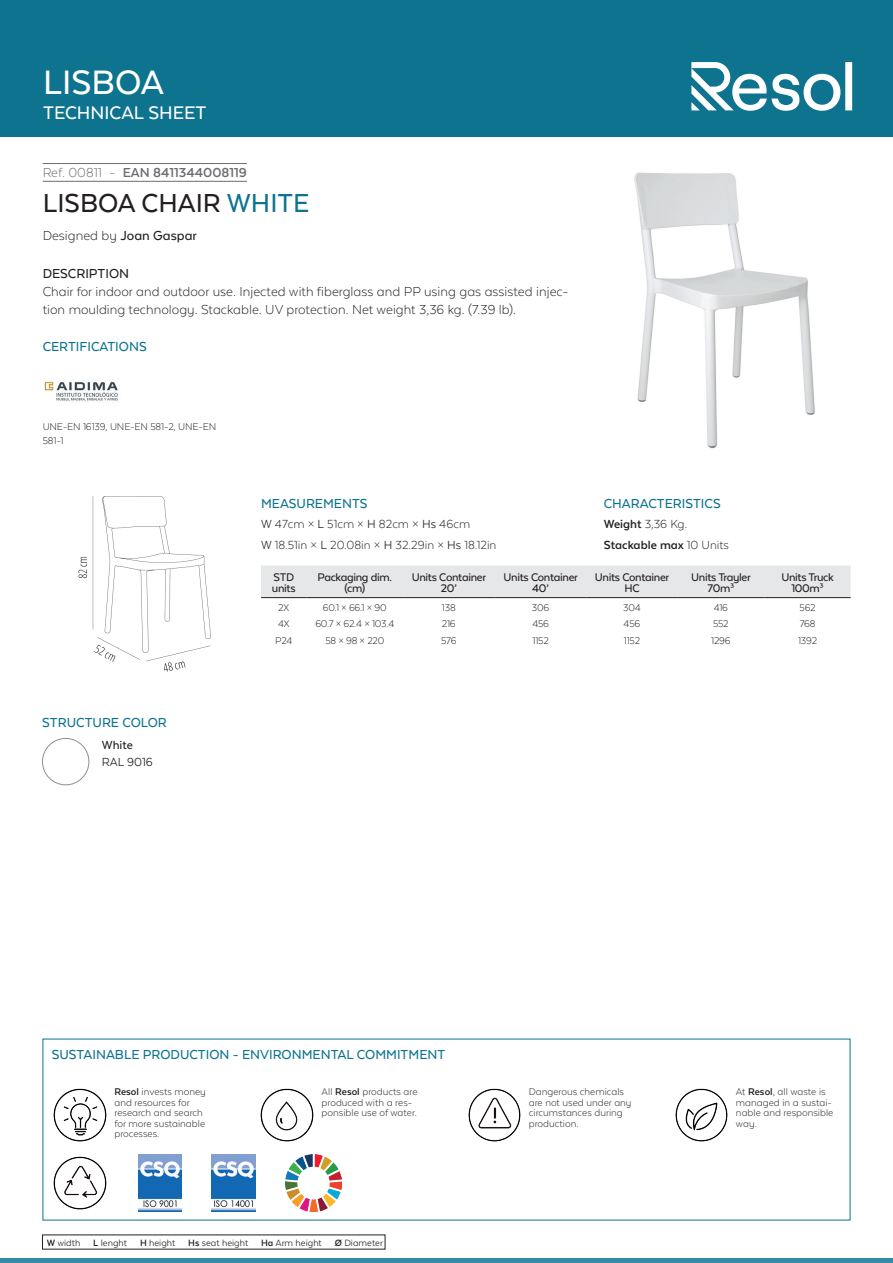
<style>
.page{position:relative;width:893px;height:1263px;background:#fff}
.page>*{position:absolute;margin:0;border:0;box-sizing:border-box;transform-origin:0 0}
.t1{font:500 39px "Texta Alt";color:#fff}
.t2{font:500 30px "Texta Alt";color:#231f20}
.t3{font:500 21px "Texta Alt";color:#fff}
.t4{font:300 15px/18px "Texta Alt";color:#231f20}
.t5{font:500 15px "Texta Alt";color:#0d738f}
.t6{font:700 15px "Texta Alt";color:#6c6d70}
.t7{font:500 15px "Texta Alt";color:#231f20}
.t8{font:300 13.5px/20.4px "Texta Alt";color:#231f20}
.t9{font:700 13.5px/20.4px "Texta Alt";color:#231f20}
.t10{font:13.5px "Texta Alt";color:#231f20}
.t11{font:500 13.5px "Texta Alt";color:#231f20}
.t12{font:500 12.75px/10.5px "Texta Alt";letter-spacing:-.025em;color:#231f20;text-align:center}
.t13{font:300 11.25px/10.5px "Texta Alt";color:#231f20}
.t14{font:10.5px "Texta Alt";color:#231f20}
.s1{font-weight:300}
.s2{color:#0d738f}
.s3{font-weight:500}
.s4{font-weight:400}
.s5{font-weight:700}
</style>
<div class="page">
<div style="left:0;top:0;width:893px;height:137px;background:#0d738f"></div>
<hr style="left:0;top:1259px;width:893px;height:4px;background:#348ea3">
<svg style="left:691px;top:62px;width:161px;height:49px"></svg>
<hr style="left:43px;top:163px;width:204px;height:1px;background:#6c6d70">
<hr style="left:43px;top:181px;width:204px;height:1px;background:#6c6d70">
<img style="left:44px;top:381px;width:74px;height:20px">
<img style="left:634px;top:172px;width:181px;height:277px">
<img style="left:42px;top:738px;width:47px;height:47px;border-radius:23px">
<div style="left:42px;top:738px;width:47px;height:47px;border:1px solid #89948d;border-radius:50%"></div>
<img style="left:78px;top:496px;width:132px;height:176px">
<div style="left:261px;top:565px;width:590px;height:32px;background:#e6e7e9"></div>
<hr style="left:261px;top:597px;width:46px;height:1px;background:#231f20">
<hr style="left:307px;top:597px;width:96px;height:1px;background:#231f20">
<hr style="left:403px;top:597px;width:92px;height:1px;background:#231f20">
<hr style="left:495px;top:597px;width:92px;height:1px;background:#231f20">
<hr style="left:587px;top:597px;width:90px;height:1px;background:#231f20">
<hr style="left:677px;top:597px;width:88px;height:1px;background:#231f20">
<hr style="left:765px;top:597px;width:86px;height:1px;background:#231f20">
<img style="left:53px;top:1088px;width:54px;height:54px">
<img style="left:260px;top:1088px;width:54px;height:54px">
<img style="left:468px;top:1088px;width:53px;height:54px">
<img style="left:675px;top:1088px;width:53px;height:54px">
<img style="left:53px;top:1156px;width:54px;height:54px">
<img style="left:138px;top:1155px;width:44px;height:56px">
<img style="left:212px;top:1155px;width:43px;height:56px">
<img style="left:285px;top:1155px;width:57px;height:56px">
<h1 class="t1" style="left:43px;top:62px;width:122px">LISBOA</h1>
<h3 class="t3" style="left:43px;top:102px;width:165px">TECHNICAL SHEET</h3>
<h3 class="t6" style="left:43px;top:164px;width:206px"><span class="s1">Ref. 00811 -</span> EAN 8411344008119</h3>
<h2 class="t2" style="left:43px;top:188px;width:268px">LISBOA CHAIR <span class="s2">WHITE</span></h2>
<h3 class="t4" style="left:43px;top:226px;width:156px">Designed by <span class="s3">Joan Gaspar</span></h3>
<h3 class="t7" style="left:43px;top:265px;width:88px">DESCRIPTION</h3>
<h3 class="t4" style="left:43px;top:282px;width:527px">Chair for indoor and outdoor use. Injected with fiberglass and PP using gas assisted injec&shy;tion moulding technology. Stackable. UV protection. Net weight 3,36 kg. (7.39 lb).</h3>
<h3 class="t5" style="left:43px;top:339px;width:106px">CERTIFICATIONS</h3>
<p class="t13" style="left:43px;top:420px;width:175px;line-height:13.5px">UNE-EN 16139, UNE-EN 581-2, UNE-EN<br>581-1</p>
<h3 class="t5" style="left:42px;top:714px;width:126px">STRUCTURE COLOR</h3>
<p class="t11" style="left:102px;top:738px;width:33px">White</p>
<p class="t10" style="left:102px;top:755px;width:52px">RAL 9016</p>
<h3 class="t5" style="left:261px;top:495px;width:108px">MEASUREMENTS</h3>
<p class="t8" style="left:261px;top:514px;width:237px"><span class="s4">W</span> 47cm × <span class="s4">L</span> 51cm × <span class="s4">H</span> 82cm × <span class="s4">Hs</span> 46cm<br><span class="s4">W</span> 18.51in × <span class="s4">L</span> 20.08in × <span class="s4">H</span> 32.29in × <span class="s4">Hs</span> 18.12in</p>
<p class="t12" style="left:272px;top:572px;width:25px;text-align:left">STD units</p>
<p class="t12" style="left:317px;top:572px;width:76px">Packaging dim. (cm)</p>
<p class="t12" style="left:412px;top:572px;width:76px">Units Container<br>20’</p>
<p class="t12" style="left:504px;top:572px;width:76px">Units Container<br>40’</p>
<p class="t12" style="left:595px;top:572px;width:76px">Units Container<br>HC</p>
<p class="t12" style="left:691px;top:572px;width:61px">Units Trayler<br>70m³</p>
<p class="t12" style="left:781px;top:572px;width:54px">Units Truck<br>100m³</p>
<p class="t13" style="left:278px;top:602px;width:12px">2X</p>
<p class="t13" style="left:323px;top:602px;width:65px">60.1 × 66.1 × 90</p>
<p class="t13" style="left:442px;top:602px;width:15px">138</p>
<p class="t13" style="left:532px;top:602px;width:19px">306</p>
<p class="t13" style="left:623px;top:602px;width:19px">304</p>
<p class="t13" style="left:714px;top:602px;width:16px">416</p>
<p class="t13" style="left:799px;top:602px;width:18px">562</p>
<p class="t13" style="left:278px;top:619px;width:13px">4X</p>
<p class="t13" style="left:315px;top:619px;width:80px">60.7 × 62.4 × 103.4</p>
<p class="t13" style="left:442px;top:619px;width:15px">216</p>
<p class="t13" style="left:532px;top:619px;width:18px">456</p>
<p class="t13" style="left:624px;top:619px;width:18px">456</p>
<p class="t13" style="left:713px;top:619px;width:17px">552</p>
<p class="t13" style="left:800px;top:619px;width:17px">768</p>
<p class="t13" style="left:275px;top:636px;width:19px">P24</p>
<p class="t13" style="left:325px;top:636px;width:60px">58 × 98 × 220</p>
<p class="t13" style="left:441px;top:636px;width:17px">576</p>
<p class="t13" style="left:533px;top:636px;width:18px">1152</p>
<p class="t13" style="left:624px;top:636px;width:18px">1152</p>
<p class="t13" style="left:711px;top:636px;width:21px">1296</p>
<p class="t13" style="left:798px;top:636px;width:21px">1392</p>
<h3 class="t5" style="left:604px;top:495px;width:118px">CHARACTERISTICS</h3>
<p class="t9" style="left:604px;top:514px;width:127px">Weight <span class="s1">3,36 Kg.<br></span>Stackable max <span class="s1">10 Units</span></p>
<h3 class="t5" style="left:52px;top:1047px;width:395px">SUSTAINABLE PRODUCTION - ENVIRONMENTAL COMMITMENT</h3>
<p class="t13" style="left:114px;top:1086px;width:93px"><span class="s5">Resol</span> invests money and resources for research and search for more sustainable processes.</p>
<p class="t13" style="left:322px;top:1086px;width:97px">All <span class="s5">Resol</span> products are produced with a res&shy;ponsible use of water.</p>
<p class="t13" style="left:529px;top:1086px;width:104px">Dangerous chemicals are not used under any circumstances during production.</p>
<p class="t13" style="left:736px;top:1086px;width:99px">At <span class="s5">Resol</span>, all waste is managed in a sustai&shy;nable and responsible way.</p>
<p class="t14" style="left:47px;top:1237px;width:338px"><span class="s5">W</span> width <span class="s5">L</span> lenght <span class="s5">H</span> height <span class="s5">Hs</span> seat height <span class="s5">Ha</span> Arm height <span class="s5">Ø</span> Diameter</p>
</div>
